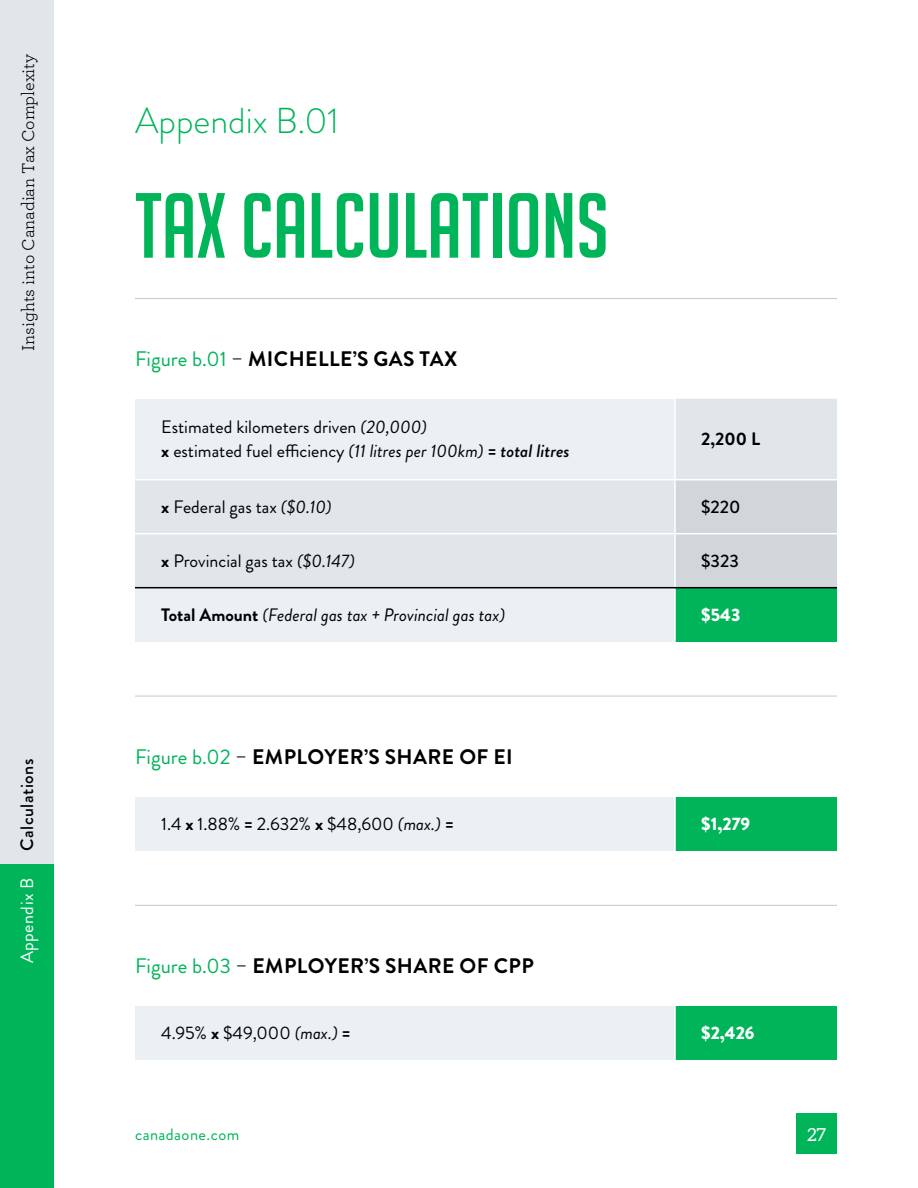
<style>
.page{position:relative;width:918px;height:1188px;background:#fff}
.page>*{position:absolute;margin:0;border:0;box-sizing:border-box;transform-origin:0 0}
.t1{font:90px "Big Noodle Titling";color:#00b45a}
.t2{font:300 36px "Brandon Grotesque";color:#00b45a}
.t3{font:700 21px "Brandon Grotesque";letter-spacing:.02em;color:#000}
.t4{font:18px/24px "Brandon Grotesque";color:#000}
.t5{font:italic 18px "Brandon Grotesque";color:#000}
.t6{font:18px "Archer";color:#000}
.t7{font:500 18px "Brandon Grotesque";letter-spacing:.025em;color:#000}
.t8{font:900 18px "Brandon Grotesque";color:#fff}
.t9{font:18px "Brandon Grotesque";letter-spacing:.025em;color:#fff}
.t10{font:700 18px "Brandon Grotesque";color:#000}
.t11{font:18px "Aleo";color:#fff}
.t12{font:16.5px "Brandon Grotesque";letter-spacing:.025em;color:#00b45a}
.s1{font-weight:400;color:#00b45a}
.s2{font-weight:400}
.s3{font-style:italic}
.s4{font-weight:700}
.s5{font-weight:500;font-style:italic}
.s6{font-weight:700;font-style:normal}
</style>
<div class="page">
<div style="left:0;top:0;width:54px;height:1188px;background:#e1e6eb"></div>
<div style="left:0;top:864px;width:54px;height:324px;background:#00b45a"></div>
<div style="left:796px;top:1114px;width:41px;height:40px;background:#00b45a"></div>
<hr style="left:135px;top:298px;width:702px;height:1px;background:#c7c8ca">
<hr style="left:135px;top:696px;width:702px;height:1px;background:#c7c8ca">
<hr style="left:135px;top:905px;width:702px;height:1px;background:#c7c8ca">
<svg style="left:135px;top:399px;width:702px;height:188px;background:#e5eaee"></svg>
<div style="left:676px;top:480px;width:161px;height:107px;background:#d1d6db"></div>
<div style="left:135px;top:588px;width:540px;height:54px;background:#ebf0f5"></div>
<div style="left:675px;top:588px;width:162px;height:54px;background:#00b45a"></div>
<hr style="left:674px;top:480px;width:2px;height:53px;background:#fff">
<hr style="left:135px;top:533px;width:540px;height:1px;background:#fff">
<hr style="left:675px;top:533px;width:162px;height:1px;background:#fff">
<hr style="left:674px;top:534px;width:2px;height:53px;background:#fff">
<hr style="left:674px;top:588px;width:2px;height:54px;background:#fff">
<hr style="left:135px;top:587px;width:540px;height:1px;background:#000">
<hr style="left:675px;top:587px;width:162px;height:1px;background:#000">
<hr style="left:674px;top:399px;width:2px;height:80px;background:#fff">
<hr style="left:135px;top:479px;width:540px;height:1px;background:#fff">
<hr style="left:675px;top:479px;width:162px;height:1px;background:#fff">
<div style="left:135px;top:797px;width:540px;height:54px;background:#ebf0f5"></div>
<div style="left:675px;top:797px;width:162px;height:54px;background:#00b45a"></div>
<hr style="left:674px;top:797px;width:2px;height:54px;background:#fff">
<div style="left:135px;top:1006px;width:540px;height:54px;background:#ebf0f5"></div>
<div style="left:675px;top:1006px;width:162px;height:54px;background:#00b45a"></div>
<hr style="left:674px;top:1006px;width:2px;height:54px;background:#fff">
<p class="t6" style="left:16px;top:351px;width:299px;rotate:-90deg">Insights into Canadian Tax Complexity</p>
<p class="t7" style="left:15px;top:850px;width:93px;rotate:-90deg">Calculations</p>
<p class="t9" style="left:15px;top:963px;width:87px;rotate:-90deg">Appendix B</p>
<h2 class="t2" style="left:135px;top:96px;width:206px">Appendix B.01</h2>
<h1 class="t1" style="left:135px;top:177px;width:475px">TAX CALCULATIONS</h1>
<p class="t3" style="left:135px;top:344px;width:324px"><span class="s1">Figure b.01</span> <span class="s2">–</span> MICHELLE’S GAS TAX</p>
<p class="t4" style="left:161px;top:416px;width:410px">Estimated kilometers driven <span class="s3">(20,000)<br></span><span class="s4">x</span> estimated fuel efficiency <span class="s3">(11 litres per 100km)</span> <span class="s4">=</span> <span class="s5">total litres</span></p>
<p class="t10" style="left:701px;top:427px;width:60px">2,200 L</p>
<p class="t4" style="left:161px;top:495px;width:172px"><span class="s4">x</span> Federal gas tax <span class="s3">($0.10)</span></p>
<p class="t7" style="left:701px;top:494px;width:41px">$220</p>
<p class="t4" style="left:161px;top:549px;width:195px"><span class="s4">x</span> Provincial gas tax <span class="s3">($0.147)</span></p>
<p class="t7" style="left:701px;top:548px;width:39px">$323</p>
<p class="t5" style="left:161px;top:602px;width:346px"><span class="s6">Total Amount</span> (Federal gas tax + Provincial gas tax)</p>
<p class="t8" style="left:701px;top:602px;width:41px">$543</p>
<p class="t3" style="left:135px;top:742px;width:379px"><span class="s1">Figure b.02</span> <span class="s2">–</span> EMPLOYER’S SHARE OF EI</p>
<p class="t4" style="left:161px;top:812px;width:294px">1.4 <span class="s4">x</span> 1.88% <span class="s4">=</span> 2.632% <span class="s4">x</span> $48,600 <span class="s3">(max.)</span> <span class="s4">=</span></p>
<p class="t8" style="left:701px;top:811px;width:50px">$1,279</p>
<p class="t3" style="left:135px;top:951px;width:400px"><span class="s1">Figure b.03</span> <span class="s2">–</span> EMPLOYER’S SHARE OF CPP</p>
<p class="t4" style="left:161px;top:1022px;width:191px">4.95% <span class="s4">x</span> $49,000 <span class="s3">(max.)</span> <span class="s4">=</span></p>
<p class="t8" style="left:701px;top:1021px;width:55px">$2,426</p>
<p class="t12" style="left:135px;top:1123px;width:106px">canadaone.com</p>
<p class="t11" style="left:807px;top:1125px;width:21px">27</p>
</div>
